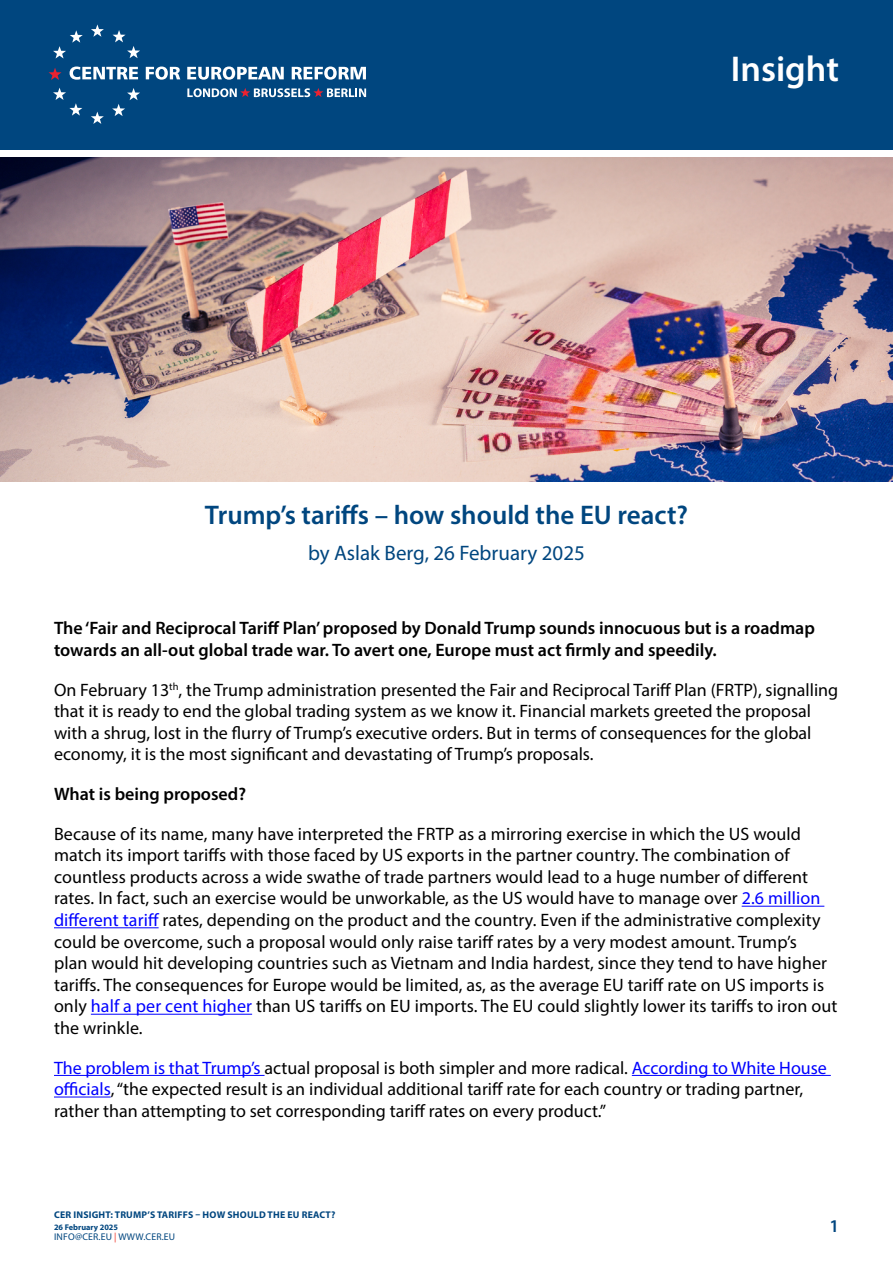
<style>
.page{position:relative;width:893px;height:1263px;background:#fff}
.page>*{position:absolute;margin:0;border:0;box-sizing:border-box;transform-origin:0 0}
.t1{font:600 36px "Myriad Pro";color:#fff}
.t2{font:600 27px "Myriad Pro";color:#00467f}
.t3{font:21px "Myriad Pro";color:#00467f}
.t4{font:18px/21.6px "Myriad Pro";color:#000}
.t5{font:600 18px/21.6px "Myriad Pro";color:#000}
.t6{font:600 18px "Myriad Pro";color:#00467f}
.t7{font:700 9.75px "Myriad Pro";letter-spacing:.02em;color:#00467f}
.t8{font:9.75px "Myriad Pro";letter-spacing:.02em;color:#00467f}
.t9{font:700 8.25px "Myriad Pro";color:#00467f}
.s1{color:#00f}
.s2{color:#ee3124}
</style>
<div class="page">
<img style="left:0;top:157px;width:893px;height:325px">
<hr style="left:742px;top:906px;width:82px;height:1px;background:#00f">
<hr style="left:54px;top:927px;width:105px;height:1px;background:#00f">
<hr style="left:91px;top:1014px;width:161px;height:1px;background:#00f">
<hr style="left:54px;top:1075px;width:211px;height:1px;background:#00f">
<hr style="left:632px;top:1075px;width:199px;height:1px;background:#00f">
<hr style="left:54px;top:1096px;width:57px;height:1px;background:#00f">
<div style="left:0;top:0;width:893px;height:150px;background:#00467f"></div>
<svg style="left:91px;top:24px;width:13px;height:13px"></svg>
<svg style="left:113px;top:30px;width:27px;height:28px"></svg>
<svg style="left:112px;top:88px;width:28px;height:28px"></svg>
<svg style="left:91px;top:112px;width:13px;height:12px"></svg>
<svg style="left:53px;top:88px;width:29px;height:28px"></svg>
<svg style="left:53px;top:30px;width:30px;height:28px"></svg>
<svg style="left:49px;top:68px;width:13px;height:12px"></svg>
<svg style="left:70px;top:67px;width:68px;height:13px"></svg>
<svg style="left:146px;top:67px;width:34px;height:13px"></svg>
<svg style="left:187px;top:67px;width:97px;height:13px"></svg>
<svg style="left:292px;top:67px;width:74px;height:13px"></svg>
<svg style="left:187px;top:88px;width:179px;height:9px"></svg>
<h1 class="t1" style="left:731px;top:46px;width:110px">Insight</h1>
<h2 class="t2" style="left:205px;top:497px;width:485px">Trump’s tariffs – how should the EU react?</h2>
<p class="t3" style="left:308px;top:540px;width:278px">by Aslak Berg, 26 February 2025</p>
<p class="t5" style="left:54px;top:617px;width:762px">The ‘Fair and Reciprocal Tariff Plan’ proposed by Donald Trump sounds innocuous but is a roadmap towards an all-out global trade war. To avert one, Europe must act firmly and speedily.</p>
<p class="t4" style="left:54px;top:678px;width:786px">On February 13<sup>th</sup>, the Trump administration presented the Fair and Reciprocal Tariff Plan (FRTP), signalling that it is ready to end the global trading system as we know it. Financial markets greeted the proposal with a shrug, lost in the flurry of Trump’s executive orders. But in terms of consequences for the global economy, it is the most significant and devastating of Trump’s proposals.</p>
<p class="t5" style="left:54px;top:783px;width:194px">What is being proposed?</p>
<p class="t4" style="left:54px;top:822px;width:785px">Because of its name, many have interpreted the FRTP as a mirroring exercise in which the US would match its import tariffs with those faced by US exports in the partner country. The combination of countless products across a wide swathe of trade partners would lead to a huge number of different rates. In fact, such an exercise would be unworkable, as the US would have to manage over <span class="s1">2.6 million different tariff</span> rates, depending on the product and the country. Even if the administrative complexity could be overcome, such a proposal would only raise tariff rates by a very modest amount. Trump’s<br>plan would hit developing countries such as Vietnam and India hardest, since they tend to have higher tariffs. The consequences for Europe would be limited, as, as the average EU tariff rate on US imports is only <span class="s1">half a per cent higher</span> than US tariffs on EU imports. The EU could slightly lower its tariffs to iron out the wrinkle.</p>
<p class="t4" style="left:54px;top:1056px;width:774px"><span class="s1">The problem is that Trump’s</span> actual proposal is both simpler and more radical. <span class="s1">According to White House officials</span>, “the expected result is an individual additional tariff rate for each country or trading partner, rather than attempting to set corresponding tariff rates on every product.”</p>
<p class="t7" style="left:54px;top:1208px;width:283px">CER INSIGHT: TRUMP’S TARIFFS – HOW SHOULD THE EU REACT?</p>
<p class="t9" style="left:54px;top:1221px;width:66px">26 February 2025</p>
<p class="t8" style="left:54px;top:1231px;width:123px">INFO@CER.EU <span class="s2">|</span> WWW.CER.EU</p>
<p class="t6" style="left:829px;top:1214px;width:11px">1</p>
</div>
